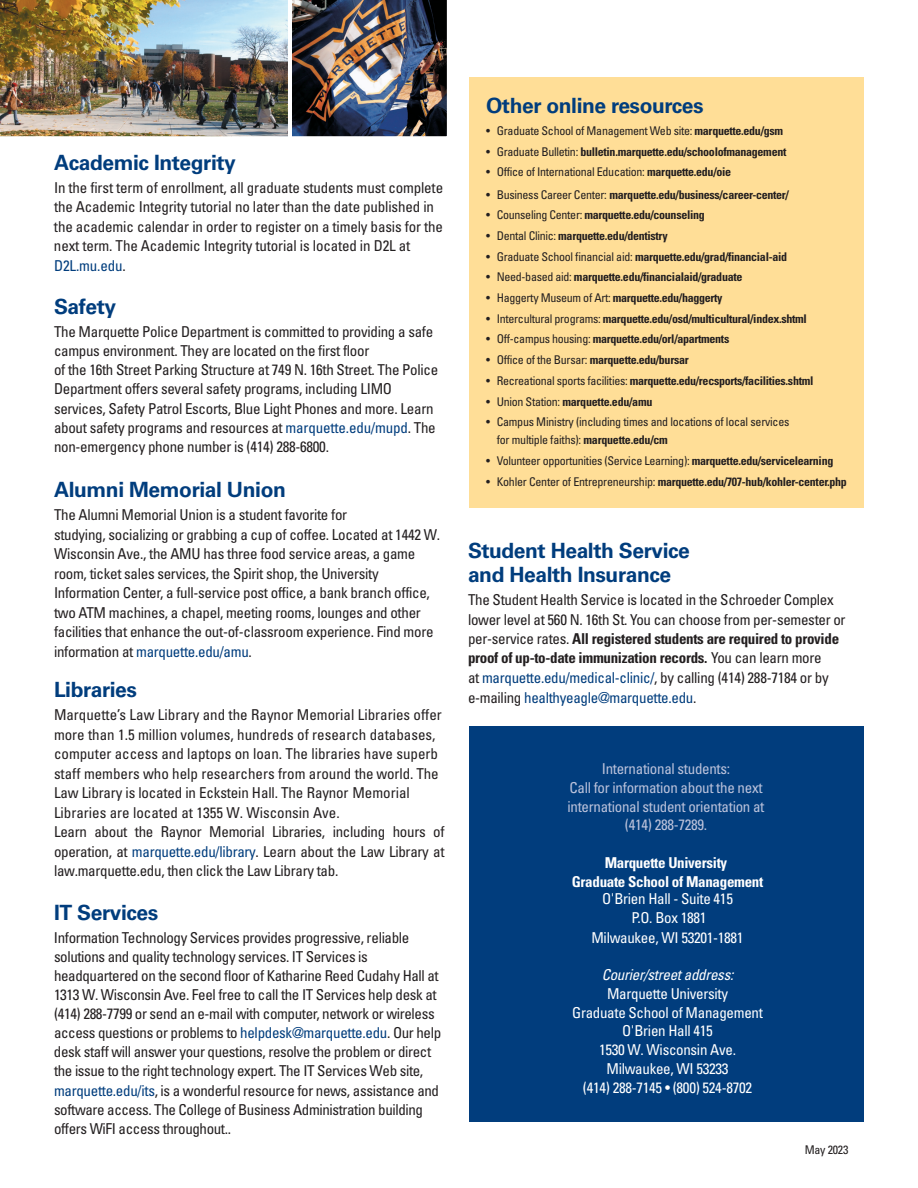
<style>
.page{position:relative;width:918px;height:1188px;background:#fff}
.page>*{position:absolute;margin:0;border:0;box-sizing:border-box;transform-origin:0 0}
.text{font:700 21px/24px "Univers LT Std";letter-spacing:-.02em;color:#013d7d}
.blue_head{font:700 21px "Univers LT Std";letter-spacing:-.02em;color:#013d7d}
.text-2{font:condensed 15px/19.2px "Univers LT Std";letter-spacing:-.02em;color:#231f20}
.text-3{font:condensed 15px/19.5px "Univers LT Std";color:#231f20}
.text-4{font:condensed 15px/18.8px "Univers LT Std";letter-spacing:-.02em;color:#fff;text-align:center}
.text-5{font:condensed 15px/18.8px "Univers LT Std";letter-spacing:-.02em;color:#bbc2db;text-align:center}
.text-6{font:condensed 15px/19.5px "Univers LT Std";letter-spacing:-.02em;color:#013d7d}
.text-7{font:700 condensed 15px/18.1px "Univers LT Std";letter-spacing:-.02em;color:#fff;text-align:center}
.OtherResources{font:700 condensed 12px "Univers LT Std";letter-spacing:-.025em;color:#231f20}
.OtherResources-2{font:condensed 12px/18px "Univers LT Std";letter-spacing:-.02em;color:#231f20}
.text-8{font:700 condensed 12px "Univers LT Std";letter-spacing:-.025em;color:#231f20}
.text-9{font:condensed 12px "Univers LT Std";letter-spacing:-.025em;color:#231f20}
.s1{color:#013d7d}
.s2{font-weight:700}
.s3{font-weight:400}
.s4{color:#231f20}
.s5{font-style:italic}
</style>
<div class="page">
<div style="left:469px;top:727px;width:395px;height:395px;background:#013d7d"></div>
<div style="left:469px;top:77px;width:395px;height:431px;background:#ffde97"></div>
<img style="left:0;top:0;width:447px;height:137px">
<p class="text" style="left:54px;top:150px;width:183px">Academic Integrity</p>
<p class="text-2" style="left:54px;top:177px;width:391px">In the first term of enrollment, all graduate students must complete the Academic Integrity tutorial no later than the date published in the academic calendar in order to register on a timely basis for the next term. The Academic Integrity tutorial is located in D2L at <span class="s1">D2L.mu.edu</span>.</p>
<p class="text" style="left:54px;top:295px;width:64px">Safety</p>
<p class="text-2" style="left:54px;top:322px;width:386px">The Marquette Police Department is committed to providing a safe campus environment. They are located on the first floor<br>of the 16th Street Parking Structure at 749 N. 16th Street. The Police Department offers several safety programs, including LIMO services, Safety Patrol Escorts, Blue Light Phones and more. Learn about safety programs and resources at <span class="s1">marquette.edu/mupd</span>. The non-emergency phone number is (414) 288-6800.</p>
<p class="text" style="left:54px;top:478px;width:233px">Alumni Memorial Union</p>
<p class="text-2" style="left:54px;top:505px;width:388px">The Alumni Memorial Union is a student favorite for<br>studying, socializing or grabbing a cup of coffee. Located at 1442 W.<br>Wisconsin Ave., the AMU has three food service areas, a game room, ticket sales services, the Spirit shop, the University Information Center, a full-service post office, a bank branch office, two ATM machines, a chapel, meeting rooms, lounges and other facilities that enhance the out-of-classroom experience. Find more information at <span class="s1">marquette.edu/amu</span>.</p>
<p class="text" style="left:54px;top:678px;width:85px">Libraries</p>
<p class="text-3" style="left:54px;top:705px;width:392px">Marquette’s Law Library and the Raynor Memorial Libraries offer more than 1.5 million volumes, hundreds of research databases, computer access and laptops on loan. The libraries have superb staff members who help researchers from around the world. The Law Library is located in Eckstein Hall. The Raynor Memorial Libraries are located at 1355 W. Wisconsin Ave.<br>Learn about the Raynor Memorial Libraries, including hours of operation, at <span class="s1">marquette.edu/library</span>. Learn about the Law Library at law.marquette.edu, then click the Law Library tab.</p>
<p class="text" style="left:54px;top:901px;width:106px">IT Services</p>
<p class="text-2" style="left:54px;top:927px;width:389px">Information Technology Services provides progressive, reliable solutions and quality technology services. IT Services is headquartered on the second floor of Katharine Reed Cudahy Hall at 1313 W. Wisconsin Ave. Feel free to call the IT Services help desk at (414) 288-7799 or send an e-mail with computer, network or wireless access questions or problems to <span class="s1">helpdesk@marquette.edu</span>. Our help desk staff will answer your questions, resolve the problem or direct the issue to the right technology expert. The IT Services Web site, <span class="s1">marquette.edu/its</span>, is a wonderful resource for news, assistance and software access. The College of Business Administration building offers WiFI access throughout..</p>
<p class="blue_head" style="left:486px;top:93px;width:219px">Other online resources</p>
<p class="text-9" style="left:486px;top:123px;width:299px">• Graduate School of Management Web site: <span class="s2">marquette.edu/gsm</span></p>
<p class="text-8" style="left:486px;top:144px;width:302px"><span class="s3">• Graduate Bulletin:</span> bulletin.marquette.edu/schoolofmanagement</p>
<p class="text-9" style="left:486px;top:165px;width:247px">• Office of International Education: <span class="s2">marquette.edu/oie</span></p>
<p class="text-8" style="left:486px;top:187px;width:304px"><span class="s3">• Business Career Center:</span> marquette.edu/business/career-center/</p>
<p class="OtherResources" style="left:486px;top:208px;width:220px"><span class="s3">• Counseling Center:</span> marquette.edu/counseling</p>
<p class="OtherResources" style="left:486px;top:228px;width:183px"><span class="s3">• Dental Clinic:</span> marquette.edu/dentistry</p>
<p class="OtherResources" style="left:486px;top:249px;width:303px"><span class="s3">• Graduate School financial aid:</span> marquette.edu/grad/financial-aid</p>
<p class="OtherResources" style="left:486px;top:270px;width:258px"><span class="s3">• Need-based aid:</span> marquette.edu/financialaid/graduate</p>
<p class="OtherResources" style="left:486px;top:290px;width:238px"><span class="s3">• Haggerty Museum of Art:</span> marquette.edu/haggerty</p>
<p class="OtherResources" style="left:486px;top:311px;width:322px"><span class="s3">• Intercultural programs:</span> marquette.edu/osd/multicultural/index.shtml</p>
<p class="OtherResources" style="left:486px;top:332px;width:245px"><span class="s3">• Off-campus housing:</span> marquette.edu/orl/apartments</p>
<p class="OtherResources" style="left:486px;top:353px;width:204px"><span class="s3">• Office of the Bursar:</span> marquette.edu/bursar</p>
<p class="OtherResources" style="left:486px;top:373px;width:329px"><span class="s3">• Recreational sports facilities:</span> marquette.edu/recsports/facilities.shtml</p>
<p class="OtherResources" style="left:486px;top:394px;width:168px"><span class="s3">• Union Station:</span> marquette.edu/amu</p>
<p class="OtherResources-2" style="left:497px;top:413px;width:294px;text-indent:-11px">• Campus Ministry (including times and locations of local services for multiple faiths): <span class="s2">marquette.edu/cm</span></p>
<p class="OtherResources-2" style="left:486px;top:452px;width:349px">• Volunteer opportunities (Service Learning): <span class="s2">marquette.edu/servicelearning</span></p>
<p class="OtherResources" style="left:486px;top:474px;width:362px"><span class="s3">• Kohler Center of Entrepreneurship:</span> marquette.edu/707-hub/kohler-center.php</p>
<p class="text" style="left:468px;top:539px;width:223px">Student Health Service and Health Insurance</p>
<p class="text-2" style="left:468px;top:590px;width:379px">The Student Health Service is located in the Schroeder Complex lower level at 560 N. 16th St. You can choose from per-semester or per-service rates. <span class="s2">All registered students are required to provide proof of up-to-date immunization records.</span> You can learn more</p>
<p class="text-6" style="left:468px;top:668px;width:362px"><span class="s4">at</span> marquette.edu/medical-clinic/<span class="s4">, by calling (414) 288-7184 or by e-mailing</span> healthyeagle@marquette.edu<span class="s4">.</span></p>
<p class="text-5" style="left:568px;top:759px;width:198px">International students:<br>Call for information about the next international student orientation at (414) 288-7289.</p>
<p class="text-7" style="left:572px;top:853px;width:193px">Marquette University<br>Graduate School of Management<br><span class="s3">O'Brien Hall - Suite 415</span></p>
<p class="text-4" style="left:591px;top:908px;width:154px;line-height:19.5px">P.O. Box 1881<br>Milwaukee, WI 53201-1881</p>
<p class="text-4" style="left:572px;top:966px;width:192px"><span class="s5">Courier/street address:<br></span>Marquette University<br>Graduate School of Management<br>O'Brien Hall 415<br>1530 W. Wisconsin Ave.<br>Milwaukee, WI 53233<br>(414) 288-7145 • (800) 524-8702</p>
<p class="text-9" style="left:805px;top:1142px;width:45px">May 2023</p>
</div>
